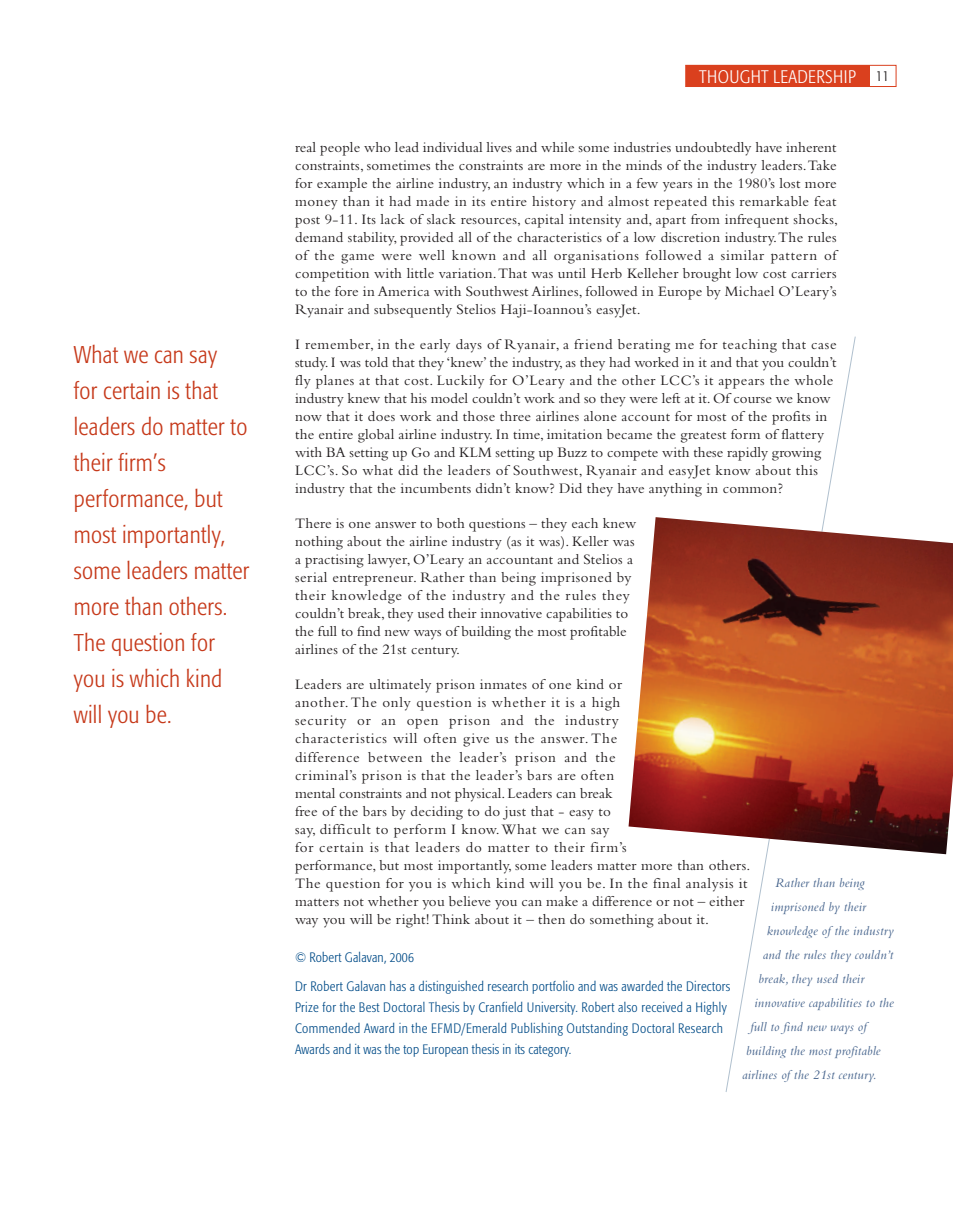
<style>
.page{position:relative;width:953px;height:1217px;background:#fff}
.page>*{position:absolute;margin:0;border:0;box-sizing:border-box;transform-origin:0 0}
.t1{font:300 condensed 24px/36px "Formata";letter-spacing:.015em;color:#c6391a}
.t2{font:300 condensed 18px "Formata";letter-spacing:.025em;color:#fff}
.t3{font:15px/18px "Bembo Std";letter-spacing:.015em;color:#231f20}
.t4{font:15px/18px "Bembo Std";letter-spacing:.04em;color:#231f20}
.t5{font:300 condensed 13.5px/21px "Formata";letter-spacing:.025em;color:#004b87}
.t6{font:italic 13.5px "Bembo Std";letter-spacing:.015em;color:#45638c}
.s1{font-size:15px;color:#231f20}
</style>
<div class="page">
<div style="left:685px;top:65px;width:211px;height:22px;border:1px solid #da401e"></div>
<div style="left:685px;top:65px;width:184px;height:22px;background:#da401e"></div>
<svg style="left:725px;top:337px;width:130px;height:755px"></svg>
<img style="left:628px;top:517px;width:324px;height:337px">
<p class="t1" style="left:74px;top:338px;width:177px">What we can say<br>for certain is that leaders do matter to their firm’s performance, but most importantly, some leaders matter more than others.<br>The question for you is which kind will you be.</p>
<p class="t2" style="left:699px;top:69px;width:191px">THOUGHT LEADERSHIP <span class="s1">11</span></p>
<p class="t3" style="left:295px;top:140px;width:544px;text-align:justify">real people who lead individual lives and while some industries undoubtedly have inherent constraints, sometimes the constraints are more in the minds of the industry leaders.Take for example the airline industry, an industry which in a few years in the 1980’s lost more money than it had made in its entire history and almost repeated this remarkable feat post 9-11. Its lack of slack resources, capital intensity and, apart from infrequent shocks, demand stability, provided all of the characteristics of a low discretion industry.The rules of the game were well known and all organisations followed a similar pattern of competition with little variation.That was until Herb Kelleher brought low cost carriers to the fore in America with Southwest Airlines, followed in Europe by Michael O’Leary’s Ryanair and subsequently Stelios Haji-Ioannou’s easyJet.</p>
<p class="t3" style="left:295px;top:337px;width:543px">I remember, in the early days of Ryanair, a friend berating me for teaching that case study.I was told that they ‘knew’ the industry,as they had worked in it and that you couldn’t fly planes at that cost. Luckily for O’Leary and the other LCC’s it appears the whole industry knew that his model couldn’t work and so they were left at it. Of course we know now that it does work and those three airlines alone account for most of the profits in the entire global airline industry. In time, imitation became the greatest form of flattery with BA setting up Go and KLM setting up Buzz to compete with these rapidly growing LCC’s. So what did the leaders of Southwest, Ryanair and easyJet know about this industry that the incumbents didn’t know? Did they have anything in common?</p>
<p class="t3" style="left:295px;top:516px;width:342px">There is one answer to both questions – they each knew nothing about the airline industry (as it was). Keller was a practising lawyer, O’Leary an accountant and Stelios a serial entrepreneur. Rather than being imprisoned by their knowledge of the industry and the rules they couldn’t break, they used their innovative capabilities to the full to find new ways of building the most profitable airlines of the 21st century.</p>
<p class="t4" style="left:295px;top:677px;width:457px">Leaders are ultimately prison inmates of one kind or<br>another.The only question is whether it is a high<br>security or an open prison and the industry<br>characteristics will often give us the answer. The<br>difference between the leader’s prison and the<br>criminal’s prison is that the leader’s bars are often<br>mental constraints and not physical. Leaders can break<br>free of the bars by deciding to do just that - easy to<br>say, difficult to perform I know.What we can say<br>for certain is that leaders do matter to their firm’s<br>performance, but most importantly, some leaders matter more than others.<br>The question for you is which kind will you be. In the final analysis it matters not whether you believe you can make a difference or not – either way you will be right!Think about it – then do something about it.</p>
<p class="t5" style="left:295px;top:942px;width:436px;line-height:29.5px">© Robert Galavan, 2006<br>Dr Robert Galavan has a distinguished research portfolio and was awarded the Directors</p>
<p class="t5" style="left:295px;top:997px;width:433px">Prize for the Best Doctoral Thesis by Cranfield University. Robert also received a Highly<br>Commended Award in the EFMD/Emerald Publishing Outstanding Doctoral Research<br>Awards and it was the top European thesis in its category.</p>
<p class="t6" style="left:775px;top:877px;width:91px">Rather than being</p>
<p class="t6" style="left:770px;top:901px;width:96px">imprisoned by their</p>
<p class="t6" style="left:766px;top:925px;width:128px">knowledge of the industry</p>
<p class="t6" style="left:762px;top:949px;width:132px">and the rules they couldn’t</p>
<p class="t6" style="left:758px;top:973px;width:107px">break, they used their</p>
<p class="t6" style="left:754px;top:997px;width:141px">innovative capabilities to the</p>
<p class="t6" style="left:750px;top:1021px;width:118px">full to find new ways of</p>
<p class="t6" style="left:746px;top:1045px;width:136px">building the most profitable</p>
<p class="t6" style="left:742px;top:1069px;width:136px">airlines of the 21st century.</p>
</div>
